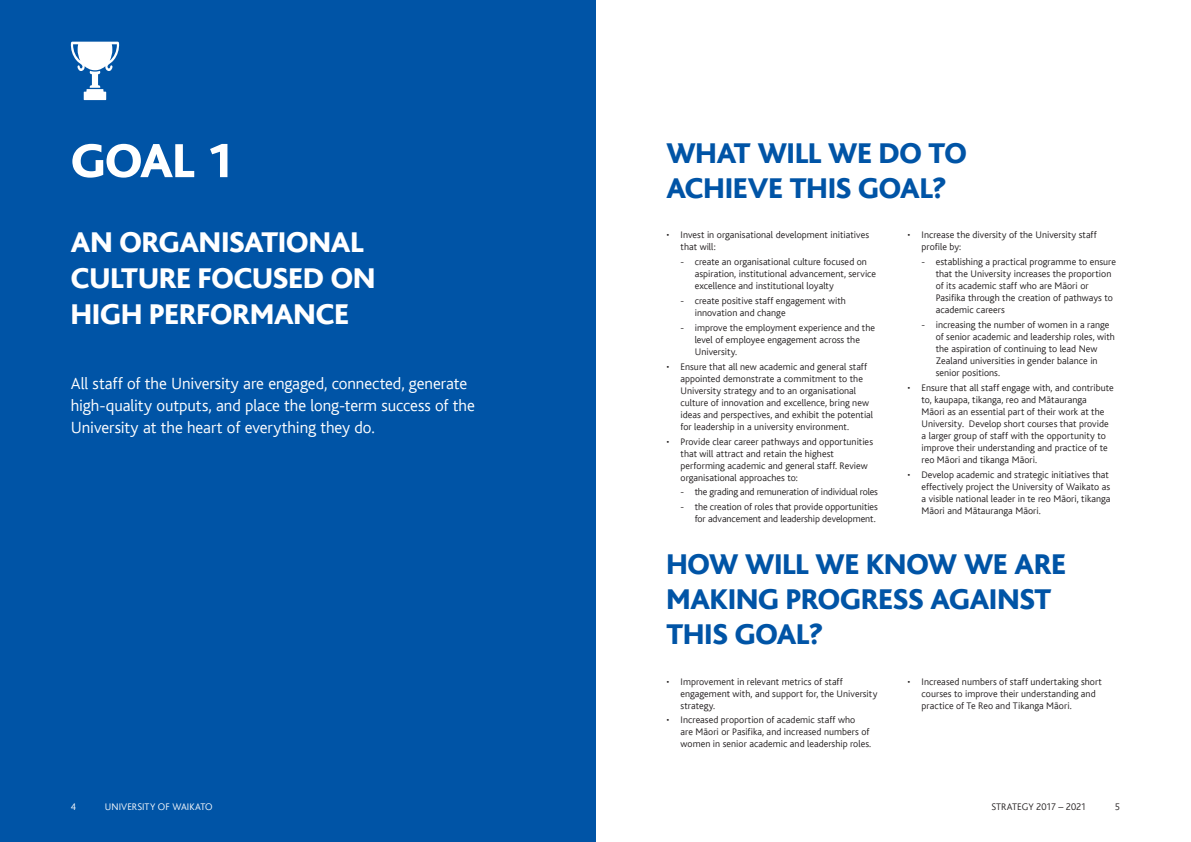
<style>
.page{position:relative;width:1191px;height:842px;background:#fff}
.page>*{position:absolute;margin:0;border:0;box-sizing:border-box;transform-origin:0 0}
.t1{font:50px "Bliss CE Heavy";color:#fff}
.t2{font:30px/35px "Bliss CE Heavy";letter-spacing:-.005em;color:#0054a6}
.t3{font:30px/36px "Bliss CE Heavy";letter-spacing:-.005em;color:#fff}
.t4{font:17px/22px "Bliss CE Light";letter-spacing:-.005em;color:#fff}
.t5{font:10px/12px "Bliss CE Light";letter-spacing:.005em;color:#231f20}
.t6{font:10px "Bliss CE Light";letter-spacing:-.015em;color:#231f20}
.t7{font:10px "Bliss CE Light";letter-spacing:.005em;color:#fff}
</style>
<div class="page">
<div style="left:0;top:0;width:595px;height:842px;background:#0054a6"></div>
<svg style="left:70px;top:42px;width:49px;height:58px"></svg>
<h1 class="t1" style="left:71px;top:134px;width:165px">GOAL 1</h1>
<h2 class="t2" style="left:666px;top:136px;width:302px">WHAT WILL WE DO TO<br>ACHIEVE THIS GOAL?</h2>
<p class="t5" style="left:680px;top:229px;width:190px;text-indent:-14px">• Invest in organisational development initiatives that will:</p>
<p class="t5" style="left:694px;top:256px;width:183px;text-indent:-14px">- create an organisational culture focused on aspiration, institutional advancement, service excellence and institutional loyalty</p>
<p class="t5" style="left:694px;top:295px;width:153px;text-indent:-14px">- create positive staff engagement with innovation and change</p>
<p class="t5" style="left:694px;top:322px;width:182px;text-indent:-14px">- improve the employment experience and the level of employee engagement across the<br>University.</p>
<p class="t5" style="left:680px;top:361px;width:194px;text-indent:-14px">• Ensure that all new academic and general staff appointed demonstrate a commitment to the University strategy and to an organisational culture of innovation and excellence, bring new ideas and perspectives, and exhibit the potential for leadership in a university environment.</p>
<p class="t5" style="left:680px;top:435px;width:194px;text-indent:-14px">• Provide clear career pathways and opportunities that will attract and retain the highest performing academic and general staff. Review organisational approaches to:</p>
<p class="t6" style="left:680px;top:487px;width:199px">- the grading and remuneration of individual roles</p>
<p class="t5" style="left:680px;top:501px;width:199px;text-align:right">- the creation of roles that provide opportunities for advancement and leadership development.</p>
<p class="t5" style="left:921px;top:229px;width:177px;text-indent:-14px">• Increase the diversity of the University staff profile by:</p>
<p class="t5" style="left:935px;top:256px;width:182px;text-indent:-14px">- establishing a practical programme to ensure that the University increases the proportion of its academic staff who are Māori or Pasifika through the creation of pathways to academic careers</p>
<p class="t5" style="left:935px;top:319px;width:181px;text-indent:-14px">- increasing the number of women in a range of senior academic and leadership roles, with the aspiration of continuing to lead New Zealand universities in gender balance in senior positions.</p>
<p class="t5" style="left:921px;top:382px;width:194px;text-indent:-14px">• Ensure that all staff engage with, and contribute to, kaupapa, tikanga, reo and Mātauranga<br>Māori as an essential part of their work at the University. Develop short courses that provide a larger group of staff with the opportunity to improve their understanding and practice of te reo Māori and tikanga Māori.</p>
<p class="t5" style="left:921px;top:468px;width:190px;text-indent:-14px">• Develop academic and strategic initiatives that effectively project the University of Waikato as a visible national leader in te reo Māori, tikanga Māori and Mātauranga Māori.</p>
<h2 class="t2" style="left:666px;top:547px;width:401px">HOW WILL WE KNOW WE ARE<br>MAKING PROGRESS AGAINST<br>THIS GOAL?</h2>
<p class="t5" style="left:680px;top:675px;width:198px;text-indent:-14px">• Improvement in relevant metrics of staff engagement with, and support for, the University strategy.</p>
<p class="t5" style="left:680px;top:714px;width:192px;text-indent:-14px">• Increased proportion of academic staff who<br>are Māori or Pasifika, and increased numbers of women in senior academic and leadership roles.</p>
<h2 class="t3" style="left:71px;top:225px;width:306px">AN ORGANISATIONAL<br>CULTURE FOCUSED ON<br>HIGH PERFORMANCE</h2>
<h3 class="t4" style="left:71px;top:372px;width:405px">All staff of the University are engaged, connected, generate high-quality outputs, and place the long-term success of the<br>University at the heart of everything they do.</h3>
<p class="t5" style="left:921px;top:675px;width:182px;text-indent:-14px">• Increased numbers of staff undertaking short courses to improve their understanding and practice of Te Reo and Tikanga Māori.</p>
<p class="t7" style="left:71px;top:801px;width:7px">4</p>
<p class="t7" style="left:105px;top:801px;width:109px">UNIVERSITY OF WAIKATO</p>
<p class="t5" style="left:991px;top:801px;width:96px">STRATEGY 2017 – 2021</p>
<p class="t5" style="left:1115px;top:801px;width:7px">5</p>
</div>
